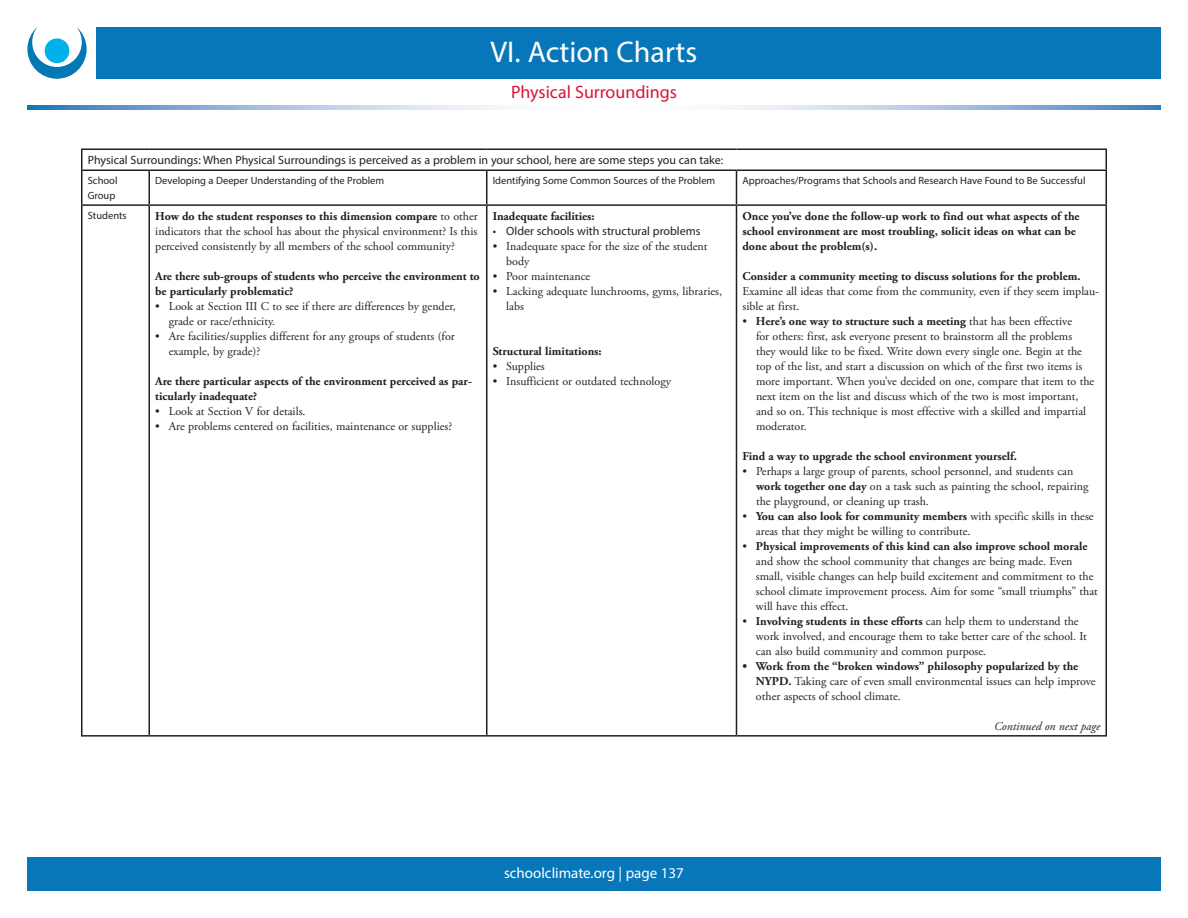
<style>
.page{position:relative;width:1188px;height:918px;background:#fff}
.page>*{position:absolute;margin:0;border:0;box-sizing:border-box;transform-origin:0 0}
.heads{font:30px "Myriad Pro";color:#fff}
.subheads{font:18px "Myriad Pro";color:#d91539}
.t1{font:15px "Myriad Pro";color:#fff}
.chart_8pt_bullets{font:12px/15px "Adobe Garamond Pro";color:#231f20}
.chart_8pt_bold{font:700 12px/15px "Adobe Garamond Pro";color:#231f20}
.chart_8pt_body{font:12px/15px "Adobe Garamond Pro";color:#231f20;text-align:justify}
.chart_heads{font:12px "Myriad Pro";color:#231f20}
.chart_8pt_bullets-2{font:12px "Myriad Pro";color:#231f20}
.Continued_chart{font:italic 12px "Adobe Garamond Pro";color:#231f20}
.chart_8pt_subheads{font:10.5px/15px "Myriad Pro";color:#231f20}
.s1{font-weight:700}
</style>
<div class="page">
<div style="left:27px;top:27px;width:1134px;height:52px;background:#0777ba"></div>
<svg style="left:27px;top:105px;width:1134px;height:5px"></svg>
<div style="left:27px;top:857px;width:1134px;height:34px;background:#0777ba"></div>
<div style="left:18px;top:24px;width:77px;height:66px;background:#fff"></div>
<svg style="left:27px;top:27px;width:60px;height:52px"></svg>
<div style="left:45px;top:38px;width:24px;height:25px;background:#00b1eb;border-radius:50%"></div>
<hr style="left:81px;top:148px;width:68px;height:2px;background:#231f20">
<svg style="left:81px;top:150px;width:1px;height:20px"></svg>
<hr style="left:149px;top:148px;width:338px;height:2px;background:#231f20">
<hr style="left:487px;top:148px;width:249px;height:2px;background:#231f20">
<hr style="left:736px;top:148px;width:371px;height:2px;background:#231f20">
<svg style="left:1106px;top:150px;width:1px;height:20px"></svg>
<hr style="left:81px;top:170px;width:68px;height:1px;background:#231f20">
<hr style="left:81px;top:171px;width:1px;height:33px;background:#231f20">
<hr style="left:149px;top:170px;width:338px;height:1px;background:#231f20">
<hr style="left:148px;top:171px;width:2px;height:33px;background:#231f20">
<hr style="left:487px;top:170px;width:249px;height:1px;background:#231f20">
<hr style="left:486px;top:171px;width:1px;height:33px;background:#231f20">
<hr style="left:736px;top:170px;width:371px;height:1px;background:#231f20">
<hr style="left:736px;top:171px;width:1px;height:33px;background:#231f20">
<hr style="left:1106px;top:171px;width:1px;height:33px;background:#231f20">
<hr style="left:81px;top:204px;width:68px;height:2px;background:#231f20">
<hr style="left:81px;top:206px;width:1px;height:529px;background:#231f20">
<hr style="left:149px;top:204px;width:338px;height:2px;background:#231f20">
<hr style="left:148px;top:206px;width:2px;height:529px;background:#231f20">
<hr style="left:487px;top:204px;width:249px;height:2px;background:#231f20">
<hr style="left:486px;top:206px;width:1px;height:529px;background:#231f20">
<hr style="left:736px;top:204px;width:371px;height:2px;background:#231f20">
<hr style="left:736px;top:206px;width:1px;height:529px;background:#231f20">
<hr style="left:1106px;top:206px;width:1px;height:529px;background:#231f20">
<hr style="left:81px;top:735px;width:68px;height:2px;background:#231f20">
<hr style="left:149px;top:735px;width:338px;height:2px;background:#231f20">
<hr style="left:487px;top:735px;width:249px;height:2px;background:#231f20">
<hr style="left:736px;top:735px;width:371px;height:2px;background:#231f20">
<p class="heads" style="left:491px;top:34px;width:208px">VI. Action Charts</p>
<p class="subheads" style="left:511px;top:81px;width:167px">Physical Surroundings</p>
<p class="chart_heads" style="left:88px;top:153px;width:637px">Physical Surroundings: When Physical Surroundings is perceived as a problem in your school, here are some steps you can take:</p>
<p class="chart_8pt_subheads" style="left:88px;top:173px;width:31px">School<br>Group</p>
<p class="chart_8pt_subheads" style="left:155px;top:173px;width:231px">Developing a Deeper Understanding of the Problem</p>
<p class="chart_8pt_subheads" style="left:493px;top:173px;width:224px">Identifying Some Common Sources of the Problem</p>
<p class="chart_8pt_subheads" style="left:742px;top:173px;width:345px">Approaches/Programs that Schools and Research Have Found to Be Successful</p>
<p class="chart_8pt_subheads" style="left:88px;top:208px;width:41px">Students</p>
<p class="chart_8pt_body" style="left:155px;top:209px;width:324px"><span class="s1">How do the student responses to this dimension compare</span> to other indicators that the school has about the physical environment? Is this perceived consistently by all members of the school community?</p>
<p class="chart_8pt_bold" style="left:155px;top:269px;width:326px">Are there sub-groups of students who perceive the environment to be particularly problematic?</p>
<p class="chart_8pt_bullets" style="left:169px;top:299px;width:289px;text-indent:-14px">• Look at Section III C to see if there are differences by gender, grade or race/ethnicity.</p>
<p class="chart_8pt_bullets" style="left:169px;top:329px;width:288px;text-indent:-14px">• Are facilities/supplies different for any groups of students (for example, by grade)?</p>
<p class="chart_8pt_bold" style="left:155px;top:374px;width:318px">Are there particular aspects of the environment perceived as par&shy;ticularly inadequate?</p>
<p class="chart_8pt_bullets" style="left:155px;top:404px;width:152px">• Look at Section V for details.</p>
<p class="chart_8pt_bullets" style="left:155px;top:419px;width:298px">• Are problems centered on facilities, maintenance or supplies?</p>
<p class="chart_8pt_bold" style="left:493px;top:209px;width:103px">Inadequate facilities:</p>
<p class="chart_8pt_bullets-2" style="left:493px;top:223px;width:209px">• Older schools with structural problems</p>
<p class="chart_8pt_bullets" style="left:506px;top:239px;width:203px;text-indent:-14px">• Inadequate space for the size of the student body</p>
<p class="chart_8pt_bullets" style="left:493px;top:269px;width:99px">• Poor maintenance</p>
<p class="chart_8pt_bullets" style="left:506px;top:284px;width:217px;text-indent:-14px">• Lacking adequate lunchrooms, gyms, libraries, labs</p>
<p class="chart_8pt_bold" style="left:493px;top:344px;width:110px">Structural limitations:</p>
<p class="chart_8pt_bullets" style="left:493px;top:359px;width:54px">• Supplies</p>
<p class="chart_8pt_bullets" style="left:493px;top:374px;width:180px">• Insufficient or outdated technology</p>
<p class="chart_8pt_bold" style="left:742px;top:209px;width:339px">Once you’ve done the follow-up work to find out what aspects of the school environment are most troubling, solicit ideas on what can be done about the problem(s).</p>
<p class="chart_8pt_body" style="left:742px;top:269px;width:358px;text-align:left"><span class="s1">Consider a community meeting to discuss solutions for the problem.<br></span>Examine all ideas that come from the community, even if they seem implau&shy;sible at first.</p>
<p class="chart_8pt_bullets" style="left:756px;top:314px;width:340px;text-indent:-14px">• <span class="s1">Here’s one way to structure such a meeting</span> that has been effective<br>for others: first, ask everyone present to brainstorm all the problems they would like to be fixed. Write down every single one. Begin at the top of the list, and start a discussion on which of the first two items is more important. When you’ve decided on one, compare that item to the next item on the list and discuss which of the two is most important, and so on. This technique is most effective with a skilled and impartial moderator.</p>
<p class="chart_8pt_bold" style="left:742px;top:449px;width:276px">Find a way to upgrade the school environment yourself.</p>
<p class="chart_8pt_bullets" style="left:756px;top:464px;width:334px;text-indent:-14px">• Perhaps a large group of parents, school personnel, and students can <span class="s1">work together one day</span> on a task such as painting the school, repairing the playground, or cleaning up trash.</p>
<p class="chart_8pt_bullets" style="left:756px;top:509px;width:339px;text-indent:-13px">• <span class="s1">You can also look for community members</span> with specific skills in these areas that they might be willing to contribute.</p>
<p class="chart_8pt_bullets" style="left:756px;top:539px;width:343px;text-indent:-14px">• <span class="s1">Physical improvements of this kind can also improve school morale </span>and show the school community that changes are being made. Even small, visible changes can help build excitement and commitment to the school climate improvement process. Aim for some “small triumphs” that will have this effect.</p>
<p class="chart_8pt_bullets" style="left:756px;top:614px;width:332px;text-indent:-14px">• <span class="s1">Involving students in these efforts</span> can help them to understand the work involved, and encourage them to take better care of the school. It can also build community and common purpose.</p>
<p class="chart_8pt_bullets" style="left:756px;top:659px;width:341px;text-indent:-14px"><span class="s1">• Work from the “broken windows” philosophy popularized by the<br>NYPD.</span> Taking care of even small environmental issues can help improve other aspects of school climate.</p>
<p class="Continued_chart" style="left:994px;top:719px;width:108px">Continued on next page</p>
<p class="t1" style="left:504px;top:864px;width:181px">schoolclimate.org | page 137</p>
</div>
